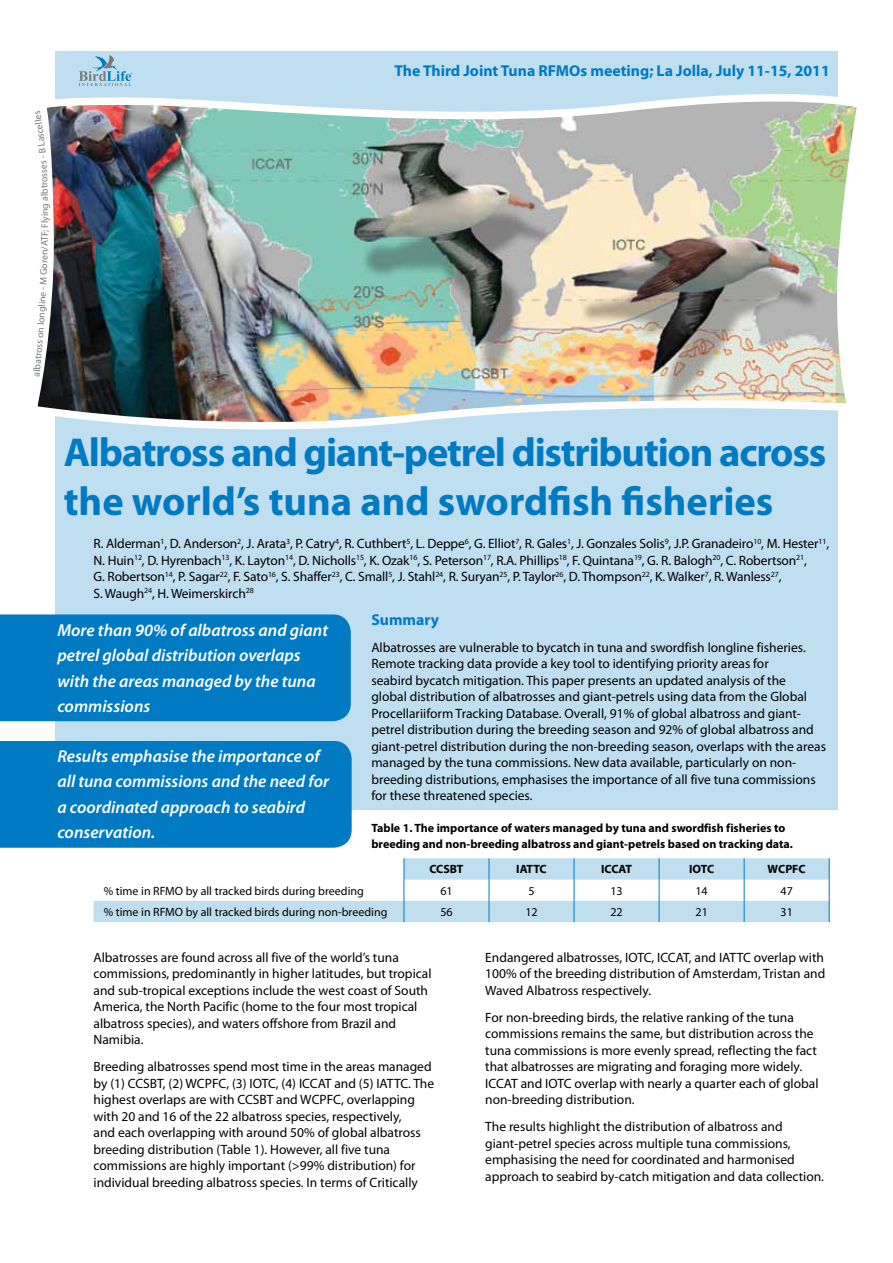
<style>
.page{position:relative;width:893px;height:1263px;background:#fff}
.page>*{position:absolute;margin:0;border:0;box-sizing:border-box;transform-origin:0 0}
.t1{font:700 40.5px/48.6px "Myriad Pro";letter-spacing:-.03em;color:#007ac2}
.t2{font:italic 600 17.25px/25.5px "Myriad Pro";color:#fff}
.t3{font:700 15.75px "Myriad Pro";color:#007ac2}
.t4{font:13.5px/16.5px "Myriad Pro";color:#000}
.t5{font:700 12px/16.5px "Myriad Pro";color:#000}
.t6{font:12px "Myriad Pro";color:#000}
.t7{font:9.75px "Myriad Pro";color:#77787b}
</style>
<div class="page">
<div style="left:55px;top:52px;width:783px;height:758px;background:#bfdef0"></div>
<img style="left:37px;top:94px;width:820px;height:336px">
<svg style="left:79px;top:55px;width:53px;height:31px"></svg>
<svg style="left:94px;top:858px;width:735px;height:64px;fill:#bfdef0"></svg>
<svg style="left:404px;top:858px;width:1px;height:64px"></svg>
<svg style="left:489px;top:858px;width:1px;height:64px"></svg>
<svg style="left:574px;top:858px;width:1px;height:64px"></svg>
<svg style="left:659px;top:858px;width:1px;height:64px"></svg>
<svg style="left:744px;top:858px;width:1px;height:64px"></svg>
<svg style="left:829px;top:858px;width:1px;height:64px"></svg>
<div style="left:0;top:741px;width:352px;height:107px;background:#007ac2"></div>
<div style="left:0;top:614px;width:351px;height:107px;background:#007ac2"></div>
<svg style="left:37px;top:111px;width:13px;height:97px"></svg>
<p class="t7" style="left:39px;top:228px;width:21px;rotate:-90deg">Fly ni</p>
<p class="t7" style="left:38px;top:250px;width:22px;rotate:-89deg">/ATF;</p>
<p class="t7" style="left:38px;top:275px;width:27px;rotate:-88deg">Goren</p>
<p class="t7" style="left:36px;top:306px;width:31px;rotate:-87deg">line - M</p>
<p class="t7" style="left:34px;top:337px;width:33px;rotate:-86deg">on long</p>
<p class="t7" style="left:32px;top:359px;width:21px;rotate:-85deg">tross</p>
<p class="t7" style="left:30px;top:376px;width:19px;rotate:-84deg">alba</p>
<p class="t3" style="left:394px;top:60px;width:437px">The Third Joint Tuna RFMOs meeting; La Jolla, July 11-15, 2011</p>
<h1 class="t1" style="left:64px;top:427px;width:764px">Albatross and giant-petrel distribution across the world’s tuna and swordfish fisheries</h1>
<p class="t4" style="left:94px;top:535px;width:737px">R. Alderman<sup>1</sup>, D. Anderson<sup>2</sup>, J. Arata<sup>3</sup>, P. Catry<sup>4</sup>, R. Cuthbert<sup>5</sup>, L. Deppe<sup>6</sup>, G. Elliot<sup>7</sup>, R. Gales<sup>1</sup>, J. Gonzales Solis<sup>9</sup>, J.P. Granadeiro<sup>10</sup>, M. Hester<sup>11</sup>, N. Huin<sup>12</sup>, D. Hyrenbach<sup>13</sup>, K. Layton<sup>14</sup>, D. Nicholls<sup>15</sup>, K. Ozak<sup>16</sup>, S. Peterson<sup>17</sup>, R.A. Phillips<sup>18</sup>, F. Quintana<sup>19</sup>, G. R. Balogh<sup>20</sup>, C. Robertson<sup>21</sup>,<br>G. Robertson<sup>14</sup>, P. Sagar<sup>22</sup>, F. Sato<sup>16</sup>, S. Shaffer<sup>23</sup>, C. Small<sup>5</sup>, J. Stahl<sup>24</sup>, R. Suryan<sup>25</sup>, P. Taylor<sup>26</sup>, D. Thompson<sup>22</sup>, K. Walker<sup>7</sup>, R. Wanless<sup>27</sup>,<br>S. Waugh<sup>24</sup>, H. Weimerskirch<sup>28</sup></p>
<p class="t3" style="left:371px;top:609px;width:69px">Summary</p>
<p class="t4" style="left:371px;top:639px;width:456px">Albatrosses are vulnerable to bycatch in tuna and swordfish longline fisheries.<br>Remote tracking data provide a key tool to identifying priority areas for<br>seabird bycatch mitigation. This paper presents an updated analysis of the<br>global distribution of albatrosses and giant-petrels using data from the Global Procellariiform Tracking Database. Overall, 91% of global albatross and giant&shy;petrel distribution during the breeding season and 92% of global albatross and giant-petrel distribution during the non-breeding season, overlaps with the areas managed by the tuna commissions. New data available, particularly on non&shy;breeding distributions, emphasises the importance of all five tuna commissions for these threatened species.</p>
<p class="t5" style="left:371px;top:819px;width:423px">Table 1. The importance of waters managed by tuna and swordfish fisheries to breeding and non-breeding albatross and giant-petrels based on tracking data.</p>
<p class="t5" style="left:429px;top:861px;width:36px">CCSBT</p>
<p class="t5" style="left:516px;top:861px;width:32px">IATTC</p>
<p class="t5" style="left:601px;top:861px;width:32px">ICCAT</p>
<p class="t5" style="left:689px;top:861px;width:27px">IOTC</p>
<p class="t5" style="left:768px;top:861px;width:40px">WCPFC</p>
<p class="t6" style="left:104px;top:883px;width:262px">% time in RFMO by all tracked birds during breeding</p>
<p class="t6" style="left:440px;top:883px;width:14px">61</p>
<p class="t6" style="left:528px;top:883px;width:8px">5</p>
<p class="t6" style="left:610px;top:883px;width:14px">13</p>
<p class="t6" style="left:695px;top:883px;width:14px">14</p>
<p class="t6" style="left:780px;top:883px;width:14px">47</p>
<p class="t6" style="left:104px;top:904px;width:285px">% time in RFMO by all tracked birds during non-breeding</p>
<p class="t6" style="left:440px;top:904px;width:14px">56</p>
<p class="t6" style="left:525px;top:904px;width:14px">12</p>
<p class="t6" style="left:610px;top:904px;width:14px">22</p>
<p class="t6" style="left:695px;top:904px;width:14px">21</p>
<p class="t6" style="left:780px;top:904px;width:14px">31</p>
<p class="t4" style="left:94px;top:949px;width:339px">Albatrosses are found across all five of the world’s tuna commissions, predominantly in higher latitudes, but tropical and sub-tropical exceptions include the west coast of South America, the North Pacific (home to the four most tropical albatross species), and waters offshore from Brazil and Namibia.</p>
<p class="t4" style="left:94px;top:1058px;width:342px">Breeding albatrosses spend most time in the areas managed by (1) CCSBT, (2) WCPFC, (3) IOTC, (4) ICCAT and (5) IATTC. The highest overlaps are with CCSBT and WCPFC, overlapping with 20 and 16 of the 22 albatross species, respectively,<br>and each overlapping with around 50% of global albatross breeding distribution (Table 1). However, all five tuna commissions are highly important (&gt;99% distribution) for individual breeding albatross species. In terms of Critically</p>
<p class="t2" style="left:57px;top:617px;width:272px">More than 90% of albatross and giant petrel global distribution overlaps with the areas managed by the tuna commissions</p>
<p class="t2" style="left:57px;top:743px;width:273px">Results emphasise the importance of all tuna commissions and the need for a coordinated approach to seabird conservation.</p>
<p class="t4" style="left:485px;top:948px;width:341px;text-align:justify">Endangered albatrosses, IOTC, ICCAT, and IATTC overlap with 100% of the breeding distribution of Amsterdam, Tristan and Waved Albatross respectively.</p>
<p class="t4" style="left:485px;top:1009px;width:335px">For non-breeding birds, the relative ranking of the tuna commissions remains the same, but distribution across the tuna commissions is more evenly spread, reflecting the fact that albatrosses are migrating and foraging more widely.<br>ICCAT and IOTC overlap with nearly a quarter each of global non-breeding distribution.</p>
<p class="t4" style="left:485px;top:1118px;width:340px">The results highlight the distribution of albatross and giant-petrel species across multiple tuna commissions, emphasising the need for coordinated and harmonised approach to seabird by-catch mitigation and data collection.</p>
</div>
